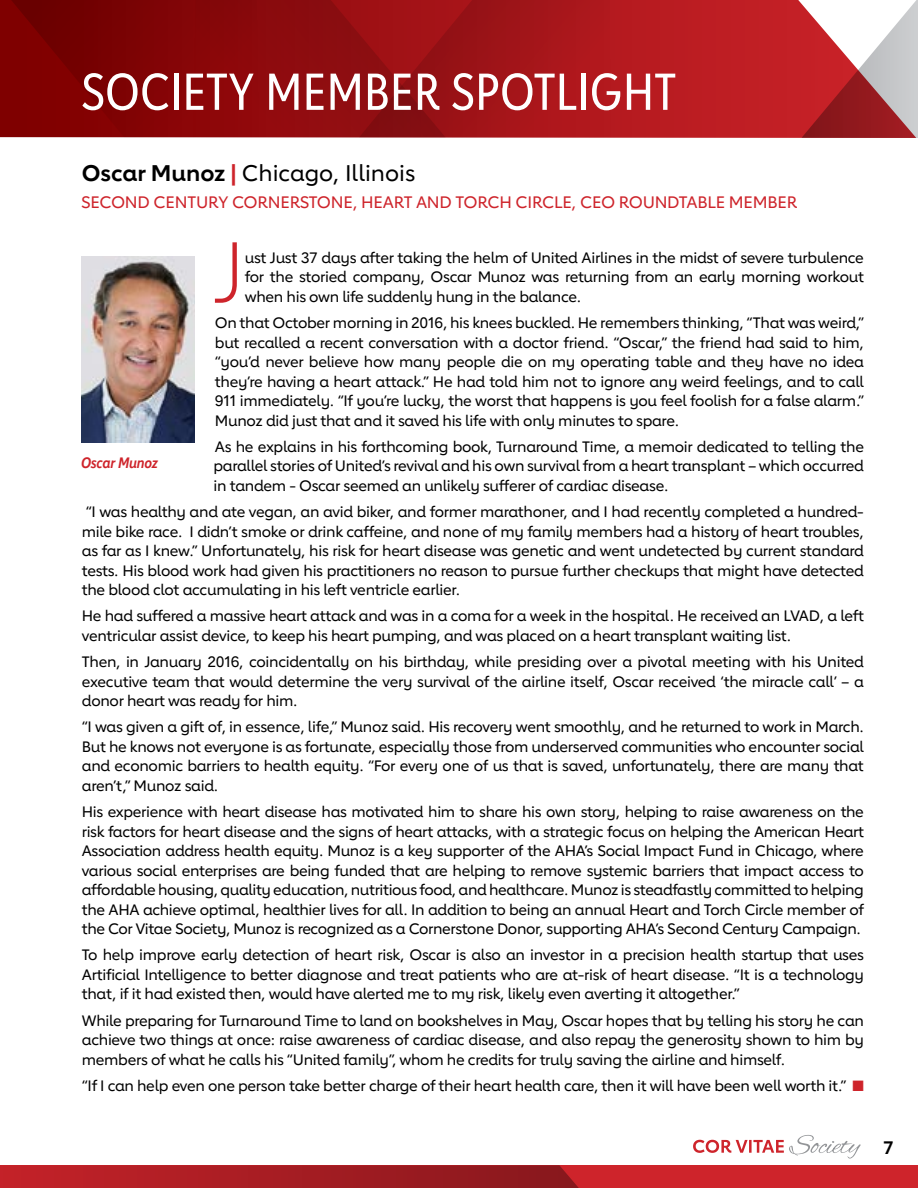
<style>
.page{position:relative;width:918px;height:1188px;background:#fff}
.page>*{position:absolute;margin:0;border:0;box-sizing:border-box;transform-origin:0 0}
._06_body_copy___P{font:300 83.85px "Lub Dub";color:#ce242b}
.t1{font:51px "Lub Dub Condensed";color:#fff}
.t2{font:500 22.5px "Lub Dub";color:#000}
.t3{font:700 18px "Lub Dub";color:#000}
.t4{font:500 16.5px "Lub Dub";letter-spacing:-.015em;color:#ce242b}
._06_body_copy___P-2{font:500 15px/19.5px "Lub Dub";letter-spacing:-.02em;color:#000;text-align:justify}
._05_photo_credit___C{font:italic 700 15px "Lub Dub Condensed";letter-spacing:-.01em;color:#ce242b}
.s1{font-weight:700}
.s2{font-weight:700;color:#ce242b}
.s3{color:#ce242b}
</style>
<div class="page">
<svg style="left:693px;top:1135px;width:168px;height:24px"></svg>
<svg style="left:610px;top:0;width:306px;height:138px;background:#c04347"></svg>
<svg style="left:0;top:0;width:610px;height:138px;background:#900c0f"></svg>
<div style="left:0;top:1165px;width:918px;height:23px;background:#ce242b"></div>
<svg style="left:3px;top:1165px;width:576px;height:23px;background:#a61c22"></svg>
<img style="left:81px;top:256px;width:114px;height:186px">
<p class="t1" style="left:81px;top:62px;width:597px">SOCIETY MEMBER SPOTLIGHT</p>
<p class="t2" style="left:82px;top:159px;width:335px"><span class="s1">Oscar Munoz</span> <span class="s2">|</span> Chicago, Illinois</p>
<p class="t4" style="left:81px;top:192px;width:718px">SECOND CENTURY CORNERSTONE, HEART AND TORCH CIRCLE, CEO ROUNDTABLE MEMBER</p>
<p class="_06_body_copy___P" style="left:213px;top:224px;width:33px">J</p>
<p class="_06_body_copy___P-2" style="left:245px;top:248px;width:621px">ust Just 37 days after taking the helm of United Airlines in the midst of severe turbulence for the storied company, Oscar Munoz was returning from an early morning workout when his own life suddenly hung in the balance.</p>
<p class="_06_body_copy___P-2" style="left:215px;top:313px;width:651px">On that October morning in 2016, his knees buckled. He remembers thinking, “That was weird,” but recalled a recent conversation with a doctor friend. “Oscar,” the friend had said to him, “you’d never believe how many people die on my operating table and they have no idea they’re having a heart attack.” He had told him not to ignore any weird feelings, and to call 911 immediately. “If you’re lucky, the worst that happens is you feel foolish for a false alarm.” Munoz did just that and it saved his life with only minutes to spare.</p>
<p class="_06_body_copy___P-2" style="left:214px;top:437px;width:652px">As he explains in his forthcoming book, Turnaround Time, a memoir dedicated to telling the parallel stories of United’s revival and his own survival from a heart transplant – which occurred in tandem - Oscar seemed an unlikely sufferer of cardiac disease.</p>
<p class="_06_body_copy___P-2" style="left:82px;top:502px;width:784px">“I was healthy and ate vegan, an avid biker, and former marathoner, and I had recently completed a hundred&shy;mile bike race. I didn’t smoke or drink caffeine, and none of my family members had a history of heart troubles, as far as I knew.” Unfortunately, his risk for heart disease was genetic and went undetected by current standard tests. His blood work had given his practitioners no reason to pursue further checkups that might have detected the blood clot accumulating in his left ventricle earlier.</p>
<p class="_06_body_copy___P-2" style="left:82px;top:606px;width:784px">He had suffered a massive heart attack and was in a coma for a week in the hospital. He received an LVAD, a left ventricular assist device, to keep his heart pumping, and was placed on a heart transplant waiting list.</p>
<p class="_06_body_copy___P-2" style="left:82px;top:652px;width:784px">Then, in January 2016, coincidentally on his birthday, while presiding over a pivotal meeting with his United executive team that would determine the very survival of the airline itself, Oscar received ‘the miracle call’ – a donor heart was ready for him.</p>
<p class="_06_body_copy___P-2" style="left:82px;top:717px;width:784px">“I was given a gift of, in essence, life,” Munoz said. His recovery went smoothly, and he returned to work in March.<br>But he knows not everyone is as fortunate, especially those from underserved communities who encounter social and economic barriers to health equity. “For every one of us that is saved, unfortunately, there are many that aren’t,” Munoz said.</p>
<p class="_06_body_copy___P-2" style="left:82px;top:802px;width:784px">His experience with heart disease has motivated him to share his own story, helping to raise awareness on the risk factors for heart disease and the signs of heart attacks, with a strategic focus on helping the American Heart Association address health equity. Munoz is a key supporter of the AHA’s Social Impact Fund in Chicago, where various social enterprises are being funded that are helping to remove systemic barriers that impact access to affordable housing, quality education, nutritious food, and healthcare. Munoz is steadfastly committed to helping the AHA achieve optimal, healthier lives for all. In addition to being an annual Heart and Torch Circle member of the Cor Vitae Society, Munoz is recognized as a Cornerstone Donor, supporting AHA’s Second Century Campaign.</p>
<p class="_06_body_copy___P-2" style="left:82px;top:945px;width:784px">To help improve early detection of heart risk, Oscar is also an investor in a precision health startup that uses Artificial Intelligence to better diagnose and treat patients who are at-risk of heart disease. “It is a technology that, if it had existed then, would have alerted me to my risk, likely even averting it altogether.”</p>
<p class="_06_body_copy___P-2" style="left:82px;top:1010px;width:784px">While preparing for Turnaround Time to land on bookshelves in May, Oscar hopes that by telling his story he can achieve two things at once: raise awareness of cardiac disease, and also repay the generosity shown to him by members of what he calls his “United family”, whom he credits for truly saving the airline and himself.</p>
<p class="_06_body_copy___P-2" style="left:82px;top:1076px;width:784px">“If I can help even one person take better charge of their heart health care, then it will have been well worth it.” <span class="s3">■</span></p>
<p class="_05_photo_credit___C" style="left:81px;top:454px;width:79px">Oscar Munoz</p>
<p class="t3" style="left:883px;top:1137px;width:12px">7</p>
</div>
